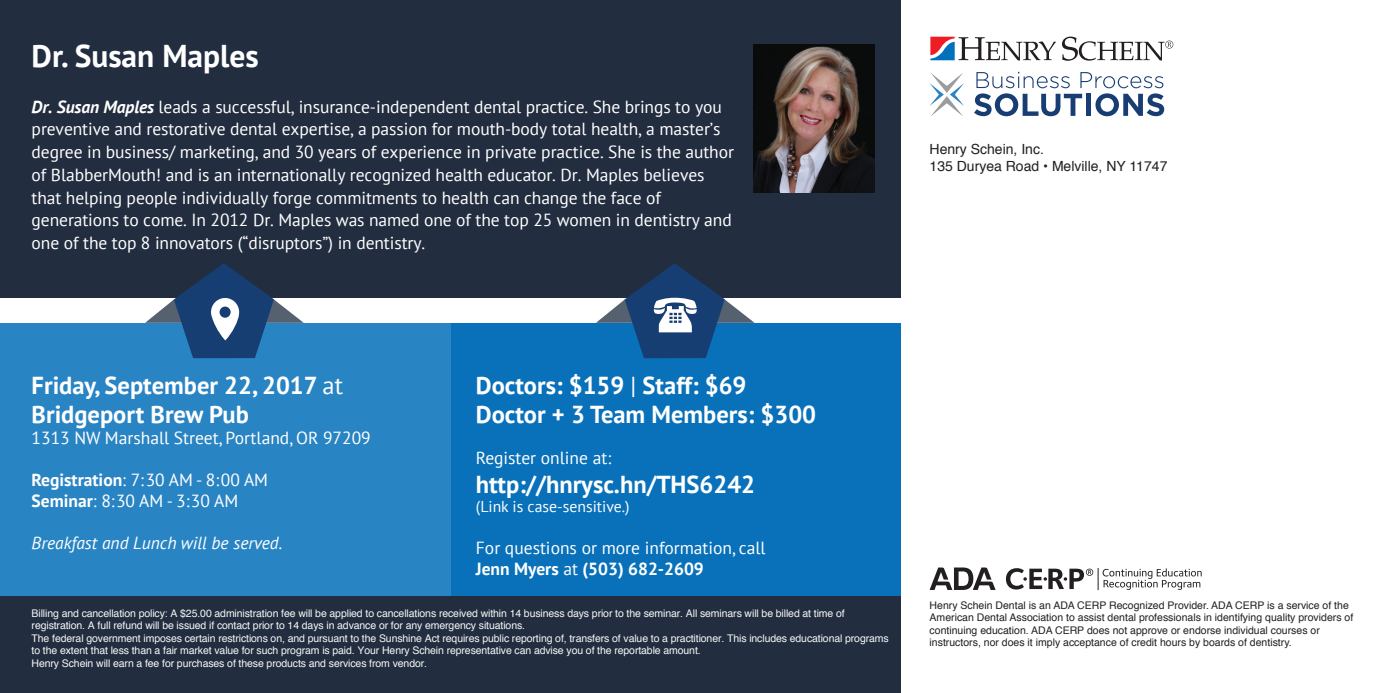
<style>
.page{position:relative;width:1386px;height:693px;background:#fff}
.page>*{position:absolute;margin:0;border:0;box-sizing:border-box;transform-origin:0 0}
.t1{font:700 31.5px "PT Sans";color:#fff}
.t2{font:700 24.5px/29.4px "PT Sans";color:#fff}
.t3{font:17.5px/22.8px "PT Sans";letter-spacing:-.005em;color:#fff}
.t4{font:italic 17.5px "PT Sans";color:#fff}
.t5{font:15.75px "PT Sans";color:#fff}
.t6{font:14px/16.8px "Helvetica";color:#231f20}
.t7{font:10.5px/12.6px "Helvetica";letter-spacing:-.01em;color:#f5f7f7}
.t8{font:10.5px/12.6px "Helvetica";color:#231f20}
.s1{font-weight:700;font-style:italic}
.s2{font-weight:400}
.s3{font-weight:700}
</style>
<div class="page">
<div style="left:0;top:0;width:900px;height:693px;background:#222d3f"></div>
<div style="left:0;top:318px;width:900px;height:278px;background:#0971ba"></div>
<div style="left:0;top:318px;width:450px;height:278px;background:#2984c4"></div>
<svg style="left:930px;top:73px;width:34px;height:43px"></svg>
<svg style="left:974px;top:72px;width:190px;height:44px"></svg>
<svg style="left:930px;top:37px;width:126px;height:24px"></svg>
<svg style="left:1062px;top:37px;width:111px;height:24px"></svg>
<svg style="left:930px;top:568px;width:66px;height:22px"></svg>
<svg style="left:1103px;top:568px;width:99px;height:22px"></svg>
<svg style="left:1006px;top:568px;width:87px;height:22px"></svg>
<div style="left:0;top:298px;width:900px;height:25px;background:#fff"></div>
<img style="left:754px;top:45px;width:121px;height:148px">
<svg style="left:145px;top:263px;width:159px;height:95px"></svg>
<svg style="left:596px;top:263px;width:159px;height:95px"></svg>
<h1 class="t1" style="left:32px;top:35px;width:229px">Dr. Susan Maples</h1>
<p class="t3" style="left:32px;top:95px;width:704px"><span class="s1">Dr. Susan Maples</span> leads a successful, insurance-independent dental practice. She brings to you preventive and restorative dental expertise, a passion for mouth-body total health, a master’s degree in business/ marketing, and 30 years of experience in private practice. She is the author of BlabberMouth! and is an internationally recognized health educator. Dr. Maples believes that helping people individually forge commitments to health can change the face of generations to come. In 2012 Dr. Maples was named one of the top 25 women in dentistry and one of the top 8 innovators (“disruptors”) in dentistry.</p>
<p class="t6" style="left:930px;top:141px;width:239px">Henry Schein, Inc.<br>135 Duryea Road • Melville, NY 11747</p>
<h2 class="t2" style="left:476px;top:370px;width:342px">Doctors: $159 <span class="s2">|</span> Staff: $69<br>Doctor + 3 Team Members: $300</h2>
<p class="t3" style="left:476px;top:446px;width:137px">Register online at:</p>
<h2 class="t2" style="left:476px;top:469px;width:281px">http://hnrysc.hn/THS6242</h2>
<p class="t5" style="left:476px;top:496px;width:155px">(Link is case-sensitive.)</p>
<p class="t3" style="left:476px;top:537px;width:291px;line-height:21px">For questions or more information, call<br><span class="s3">Jenn Myers</span> at <span class="s3">(503) 682-2609</span></p>
<p class="t7" style="left:32px;top:607px;width:859px">Billing and cancellation policy: A $25.00 administration fee will be applied to cancellations received within 14 business days prior to the seminar. All seminars will be billed at time of registration. A full refund will be issued if contact prior to 14 days in advance or for any emergency situations.<br>The federal government imposes certain restrictions on, and pursuant to the Sunshine Act requires public reporting of, transfers of value to a practitioner. This includes educational programs to the extent that less than a fair market value for such program is paid. Your Henry Schein representative can advise you of the reportable amount.<br>Henry Schein will earn a fee for purchases of these products and services from vendor.</p>
<h2 class="t2" style="left:32px;top:370px;width:313px">Friday, September 22, 2017 <span class="s2">at<br></span>Bridgeport Brew Pub</h2>
<p class="t3" style="left:32px;top:426px;width:341px">1313 NW Marshall Street, Portland, OR 97209</p>
<p class="t3" style="left:32px;top:469px;width:238px;line-height:21px"><span class="s3">Registration</span>: 7:30 AM - 8:00 AM<br><span class="s3">Seminar</span>: 8:30 AM - 3:30 AM</p>
<p class="t4" style="left:32px;top:532px;width:252px">Breakfast and Lunch will be served.</p>
<p class="t8" style="left:930px;top:599px;width:425px">Henry Schein Dental is an ADA CERP Recognized Provider. ADA CERP is a service of the American Dental Association to assist dental professionals in identifying quality providers of continuing education. ADA CERP does not approve or endorse individual courses or instructors, nor does it imply acceptance of credit hours by boards of dentistry.</p>
</div>
